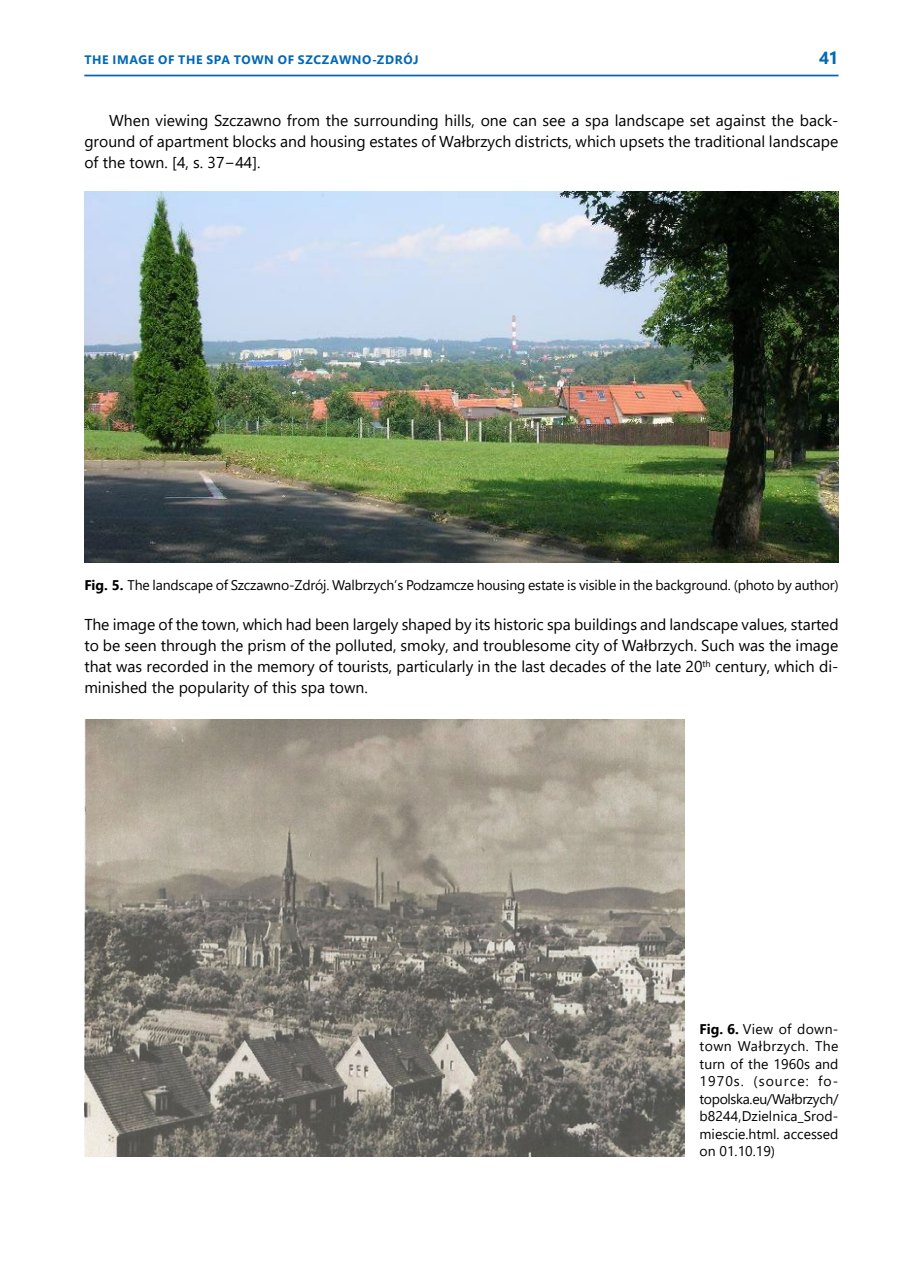
<style>
.page{position:relative;width:903px;height:1275px;background:#fff}
.page>*{position:absolute;margin:0;border:0;box-sizing:border-box;transform-origin:0 0}
.t1{font:700 17.5px "Segoe UI";color:#0068b4}
.t2{font:15.75px/21px "Segoe UI";color:#000;text-align:justify}
.t3{font:14px/17.5px "Segoe UI";letter-spacing:-.01em;color:#000;text-align:justify}
.t4{font:700 12.25px "Segoe UI";letter-spacing:.05em;color:#0068b4}
.s1{font-weight:700}
</style>
<div class="page">
<hr style="left:84px;top:75px;width:754px;height:1px;background:#0068b4">
<img style="left:84px;top:191px;width:754px;height:372px">
<img style="left:84px;top:720px;width:601px;height:436px">
<p class="t4" style="left:85px;top:49px;width:336px">THE IMAGE OF THE SPA TOWN OF SZCZAWNO‑ZDRÓJ</p>
<p class="t1" style="left:819px;top:42px;width:21px">41</p>
<p class="t2" style="left:84px;top:109px;width:756px;text-indent:25px">When viewing Szczawno from the surrounding hills, one can see a spa landscape set against the back&shy;ground of apartment blocks and housing estates of Wałbrzych districts, which upsets the traditional landscape of the town. [4, s. 37−44].</p>
<p class="t3" style="left:84px;top:575px;width:756px"><span class="s1">FIG. 5.</span> The landscape of Szczawno-Zdrój. Walbrzych’s Podzamcze housing estate is visible in the background. (photo by author)</p>
<p class="t2" style="left:84px;top:613px;width:756px">The image of the town, which had been largely shaped by its historic spa buildings and landscape values, started to be seen through the prism of the polluted, smoky, and troublesome city of Wałbrzych. Such was the image that was recorded in the memory of tourists, particularly in the last decades of the late 20<sup>th</sup> century, which di&shy;minished the popularity of this spa town.</p>
<p class="t3" style="left:699px;top:1019px;width:140px"><span class="s1">FIG. 6.</span> View of down&shy;town Wałbrzych. The turn of the 1960s and 1970s. (source: fo&shy;topolska.eu/Wałbrzych/ b8244,Dzielnica_Srod&shy;miescie.html. accessed on 01.10.19)</p>
</div>
